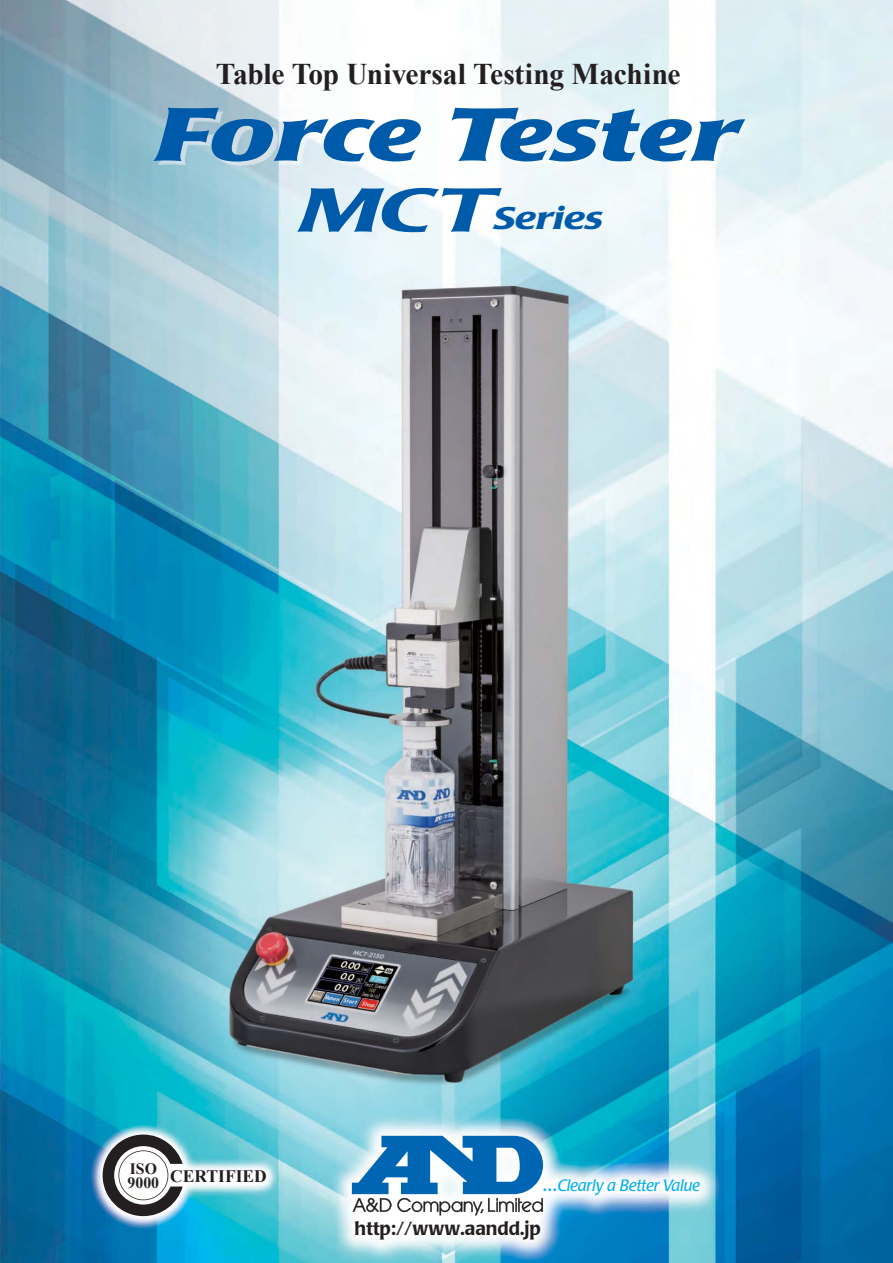
<style>
.page{position:relative;width:893px;height:1263px;background:#fff}
.page>*{position:absolute;margin:0;border:0;box-sizing:border-box;transform-origin:0 0}
.t1{font:italic 700 74.55px "Poppl Laudatio";letter-spacing:-.01em;color:#005aaa;scale:1.43 1}
.t2{font:italic 500 31.05px "Poppl Laudatio";letter-spacing:-.005em;color:#005aaa;scale:1.33 1}
.t3{font:700 30px "Times New Roman";letter-spacing:-.005em;color:#231f20}
.t4{font:500 18.75px "Poppl Laudatio";color:#231f20}
.t5{font:700 17.55px "Times New Roman";color:#231f20}
.t6{font:italic 16.2px "Poppl Laudatio";letter-spacing:-.01em;color:#00aeef}
.t7{font:700 15.75px "Times New Roman";color:#231f20}
.s1{font-size:61.2px}
.s2{font-style:normal;font-size:21.6px}
</style>
<div class="page">
<img style="left:0;top:0;width:892px;height:1263px">
<svg style="left:103px;top:1135px;width:80px;height:81px"></svg>
<svg style="left:352px;top:1136px;width:191px;height:79px"></svg>
<p class="t3" style="left:216px;top:58px;width:466px">Table Top Universal Testing Machine</p>
<h1 class="t1" style="left:153px;top:104px;width:411px">Force Tester</h1>
<p class="t2" style="left:297px;top:207px;width:231px"><span class="s1">MCT</span>Series</p>
<p class="t7" style="left:130px;top:1160px;width:29px">ISO</p>
<p class="t5" style="left:128px;top:1166px;width:141px"><sub>9000</sub> CERTIFIED</p>
<p class="t6" style="left:542px;top:1179px;width:159px"><span class="s2">...</span>Clearly a Better Value</p>
<p class="t4" style="left:355px;top:1221px;width:188px">http://www.aandd.jp</p>
</div>
